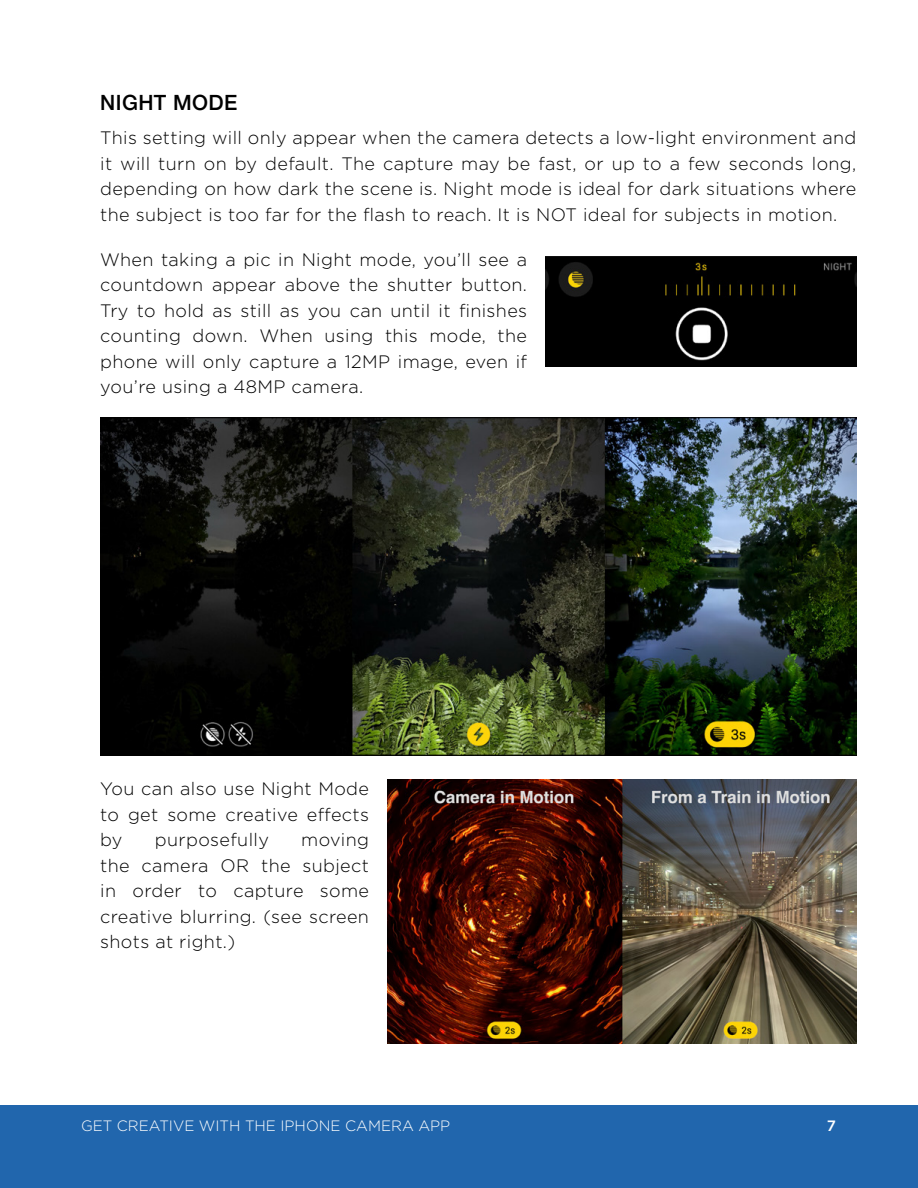
<style>
.page{position:relative;width:918px;height:1188px;background:#fff}
.page>*{position:absolute;margin:0;border:0;box-sizing:border-box;transform-origin:0 0}
.t1{font:500 21px "Helvetica Neue";letter-spacing:.02em;color:#000}
.t2{font:300 18px/25.5px "Gotham";letter-spacing:.02em;color:#000;text-align:justify}
.t3{font:300 15px "Gotham";color:#fff}
.t4{font:500 15px "Gotham";color:#fff}
</style>
<div class="page">
<div style="left:0;top:1105px;width:918px;height:83px;background:#2166ad"></div>
<img style="left:100px;top:417px;width:756px;height:338px">
<img style="left:545px;top:256px;width:312px;height:110px">
<img style="left:387px;top:779px;width:469px;height:265px">
<p class="t1" style="left:100px;top:86px;width:139px">NIGHT MODE</p>
<p class="t2" style="left:100px;top:125px;width:758px">This setting will only appear when the camera detects a low-light environment and it will turn on by default. The capture may be fast, or up to a few seconds long, depending on how dark the scene is. Night mode is ideal for dark situations where the subject is too far for the flash to reach. It is NOT ideal for subjects in motion.</p>
<p class="t2" style="left:100px;top:246px;width:428px">When taking a pic in Night mode, you’ll see a countdown appear above the shutter button.<br>Try to hold as still as you can until it finishes counting down. When using this mode, the phone will only capture a 12MP image, even if you’re using a 48MP camera.</p>
<p class="t2" style="left:100px;top:776px;width:270px">You can also use Night Mode to get some creative effects by</p>
<p class="t2" style="left:155px;top:827px;width:116px">purposefully</p>
<p class="t2" style="left:100px;top:827px;width:270px;text-indent:201px">moving the camera OR the subject in order to capture some creative blurring. (see screen shots at right.)</p>
<p class="t3" style="left:81px;top:1117px;width:371px">GET CREATIVE WITH THE IPHONE CAMERA APP</p>
<p class="t4" style="left:827px;top:1116px;width:11px">7</p>
</div>
